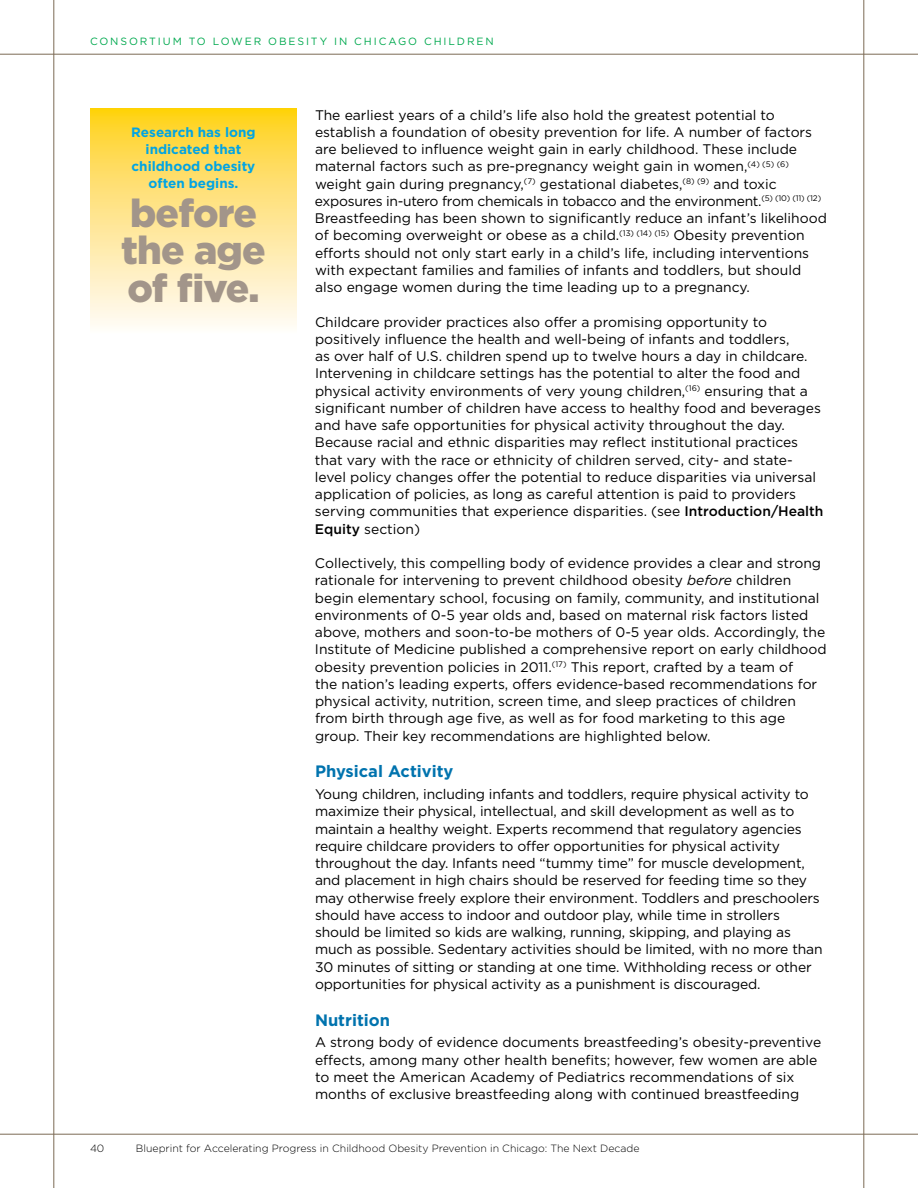
<style>
.page{position:relative;width:918px;height:1188px;background:#fff}
.page>*{position:absolute;margin:0;border:0;box-sizing:border-box;transform-origin:0 0}
.t1{font:900 39px/37.5px "Gotham";letter-spacing:-.02em;color:#a2958a}
.t2{font:700 16.5px "Gotham";color:#0073ae}
.t3{font:13.8px/17.2px "Gotham";color:#000}
.t4{font:700 13.5px/16.8px "Gotham";color:#00a4e4;text-align:center}
.t5{font:300 10.5px "Gotham";color:#000}
.t6{font:10.5px "Gotham";letter-spacing:.18em;color:#00a94f}
.s1{font-weight:500}
.s2{font-style:italic}
</style>
<div class="page">
<hr style="left:54px;top:0;width:1px;height:1188px;background:#7c6a55">
<hr style="left:864px;top:0;width:1px;height:1188px;background:#7c6a55">
<hr style="left:0;top:54px;width:918px;height:1px;background:#7c6a55">
<hr style="left:0;top:1134px;width:918px;height:1px;background:#7c6a55">
<svg style="left:90px;top:108px;width:207px;height:218px;background:#ffe58b"></svg>
<p class="t6" style="left:90px;top:35px;width:405px">Consortium to Lower O besity in Chicago Chil dren</p>
<p class="t4" style="left:131px;top:124px;width:126px">Research has long indicated that childhood obesity often begins.</p>
<h1 class="t1" style="left:121px;top:193px;width:146px">before the age of five.</h1>
<p class="t3" style="left:315px;top:106px;width:513px">The earliest years of a child’s life also hold the greatest potential to establish a foundation of obesity prevention for life. A number of factors are believed to influence weight gain in early childhood. These include maternal factors such as pre-pregnancy weight gain in women,<sup>(4)</sup> <sup>(5)</sup> <sup>(6) </sup>weight gain during pregnancy,<sup>(7)</sup> gestational diabetes,<sup>(8)</sup> <sup>(9)</sup> and toxic exposures in-utero from chemicals in tobacco and the environment.<sup>(5)</sup> <sup>(10)</sup> <sup>(11)</sup> <sup>(12)<br></sup>Breastfeeding has been shown to significantly reduce an infant’s likelihood of becoming overweight or obese as a child.<sup>(13)</sup> <sup>(14)</sup> <sup>(15)</sup> Obesity prevention efforts should not only start early in a child’s life, including interventions with expectant families and families of infants and toddlers, but should also engage women during the time leading up to a pregnancy.</p>
<p class="t3" style="left:315px;top:313px;width:510px">Childcare provider practices also offer a promising opportunity to positively influence the health and well-being of infants and toddlers,<br>as over half of U.S. children spend up to twelve hours a day in childcare.<br>Intervening in childcare settings has the potential to alter the food and physical activity environments of very young children,<sup>(16)</sup> ensuring that a significant number of children have access to healthy food and beverages and have safe opportunities for physical activity throughout the day.<br>Because racial and ethnic disparities may reflect institutional practices that vary with the race or ethnicity of children served, city- and state&shy;level policy changes offer the potential to reduce disparities via universal application of policies, as long as careful attention is paid to providers serving communities that experience disparities. (see <span class="s1">Introduction/Health Equity</span> section)</p>
<p class="t3" style="left:315px;top:554px;width:513px">Collectively, this compelling body of evidence provides a clear and strong rationale for intervening to prevent childhood obesity <span class="s2">before</span> children begin elementary school, focusing on family, community, and institutional environments of 0-5 year olds and, based on maternal risk factors listed above, mothers and soon-to-be mothers of 0-5 year olds. Accordingly, the Institute of Medicine published a comprehensive report on early childhood obesity prevention policies in 2011.<sup>(17)</sup> This report, crafted by a team of<br>the nation’s leading experts, offers evidence-based recommendations for physical activity, nutrition, screen time, and sleep practices of children from birth through age five, as well as for food marketing to this age group. Their key recommendations are highlighted below.</p>
<p class="t2" style="left:315px;top:762px;width:140px">Physical Activity</p>
<p class="t3" style="left:315px;top:785px;width:509px">Young children, including infants and toddlers, require physical activity to maximize their physical, intellectual, and skill development as well as to maintain a healthy weight. Experts recommend that regulatory agencies require childcare providers to offer opportunities for physical activity throughout the day. Infants need “tummy time” for muscle development, and placement in high chairs should be reserved for feeding time so they may otherwise freely explore their environment. Toddlers and preschoolers should have access to indoor and outdoor play, while time in strollers should be limited so kids are walking, running, skipping, and playing as much as possible. Sedentary activities should be limited, with no more than 30 minutes of sitting or standing at one time. Withholding recess or other opportunities for physical activity as a punishment is discouraged.</p>
<p class="t2" style="left:315px;top:1010px;width:77px">Nutrition</p>
<p class="t3" style="left:315px;top:1034px;width:508px">A strong body of evidence documents breastfeeding’s obesity-preventive effects, among many other health benefits; however, few women are able to meet the American Academy of Pediatrics recommendations of six months of exclusive breastfeeding along with continued breastfeeding</p>
<p class="t5" style="left:90px;top:1142px;width:16px">40</p>
<p class="t5" style="left:136px;top:1142px;width:505px">Blueprint for Accelerating Progress in Childhood Obesity Prevention in Chicago: The Next Decade</p>
</div>
